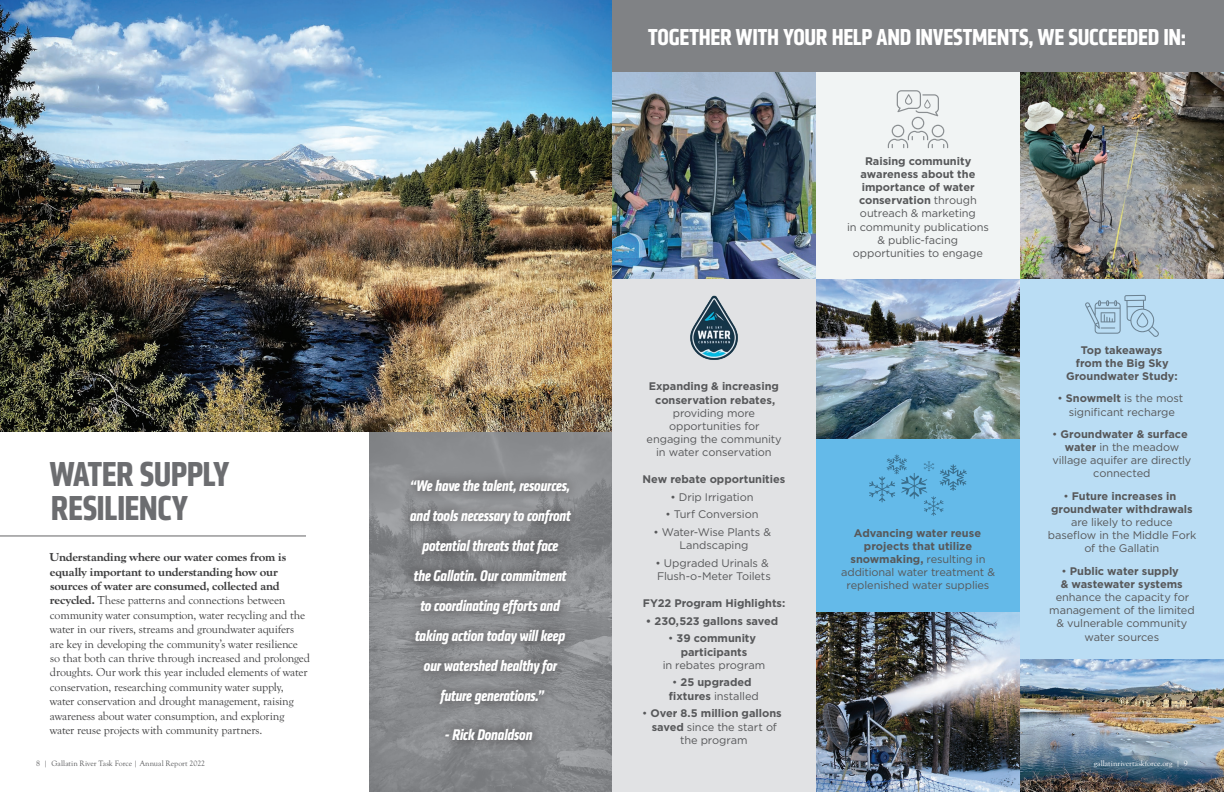
<style>
.page{position:relative;width:1224px;height:792px;background:#fff}
.page>*{position:absolute;margin:0;border:0;box-sizing:border-box;transform-origin:0 0}
.t1{font:700 36px/34px "Klavika Condensed";letter-spacing:-.02em;color:#6c6d70}
.t2{font:700 24px "Klavika Condensed";letter-spacing:-.015em;color:#fff}
.t3{font:italic 700 16px/30px "Klavika Condensed";letter-spacing:-.01em;color:#fff;text-align:center}
.t4{font:12px/14.4px "Goudy Old Sty";letter-spacing:-.015em;color:#3e3e3f}
.t5{font:11px/13.2px "Gotham";letter-spacing:-.01em;color:#57585a;text-align:center}
.t6{font:700 11px/13.2px "Gotham";letter-spacing:-.005em;color:#57585a;text-align:center}
.t7{font:8px "Goudy Old Sty";letter-spacing:.005em;color:#57585a}
.t8{font:8px "Goudy Old Sty";letter-spacing:.005em;color:#fff}
.s1{font-weight:700;font-stretch:expanded}
.s2{font-weight:400}
.s3{font-weight:700}
</style>
<div class="page">
<div style="left:612px;top:0;width:612px;height:792px;background:#e1e2e4"></div>
<div style="left:1020px;top:279px;width:204px;height:394px;background:#baddf4"></div>
<div style="left:816px;top:0;width:204px;height:279px;background:#f1f4f4"></div>
<img style="left:1020px;top:660px;width:204px;height:132px">
<div style="left:816px;top:432px;width:204px;height:180px;background:#64bae9"></div>
<svg style="left:369px;top:432px;width:243px;height:360px;background:#888a8d"></svg>
<img style="left:0;top:0;width:612px;height:432px">
<div style="left:398px;top:468px;width:184px;height:285px;background:#231f20;opacity:.75"></div>
<img style="left:816px;top:279px;width:204px;height:160px">
<img style="left:612px;top:72px;width:204px;height:207px">
<img style="left:816px;top:612px;width:204px;height:180px">
<hr style="left:0;top:536px;width:306px;height:1px;background:#636366">
<img style="left:1020px;top:72px;width:204px;height:207px">
<img style="left:690px;top:295px;width:48px;height:65px">
<svg style="left:869px;top:455px;width:98px;height:61px"></svg>
<svg style="left:888px;top:90px;width:60px;height:58px"></svg>
<svg style="left:1085px;top:295px;width:74px;height:42px"></svg>
<div style="left:612px;top:0;width:612px;height:72px;background:#808285"></div>
<h1 class="t1" style="left:50px;top:457px;width:181px">WATER SUPPLY<br>RESILIENCY</h1>
<p class="t4" style="left:50px;top:550px;width:262px"><span class="s1">Understanding where our water comes from is equally important to understanding how our sources of water are consumed, collected and recycled.</span> These patterns and connections between community water consumption, water recycling and the water in our rivers, streams and groundwater aquifers are key in developing the community’s water resilience so that both can thrive through increased and prolonged droughts. Our work this year included elements of water conservation, researching community water supply, water conservation and drought management, raising awareness about water consumption, and exploring water reuse projects with community partners.</p>
<p class="t7" style="left:36px;top:759px;width:171px">8 | Gallatin River Task Force | Annual Report 2022</p>
<h3 class="t3" style="left:410px;top:471px;width:162px">“We have the talent, resources, and tools necessary to confront potential threats that face<br>the Gallatin. Our commitment to coordinating efforts and taking action today will keep our watershed healthy for future generations.”</h3>
<h3 class="t3" style="left:445px;top:720px;width:89px">- Rick Donaldson</h3>
<h2 class="t2" style="left:648px;top:21px;width:540px">TOGETHER WITH YOUR HELP AND INVESTMENTS, WE SUCCEEDED IN:</h2>
<p class="t6" style="left:649px;top:380px;width:132px">Expanding &amp; increasing conservation rebates,</p>
<p class="t5" style="left:647px;top:406px;width:137px">providing more opportunities for engaging the community in water conservation</p>
<p class="t6" style="left:643px;top:473px;width:144px">New rebate opportunities</p>
<p class="t5" style="left:670px;top:490px;width:84px">• Drip Irrigation</p>
<p class="t5" style="left:665px;top:508px;width:95px">• Turf Conversion</p>
<p class="t5" style="left:653px;top:525px;width:119px">• Water-Wise Plants &amp;<br>Landscaping</p>
<p class="t5" style="left:656px;top:556px;width:117px;text-align:left">• Upgraded Urinals &amp;<br>Flush-o-Meter Toilets</p>
<p class="t6" style="left:643px;top:596px;width:144px">FY22 Program Highlights:</p>
<p class="t6" style="left:646px;top:614px;width:134px">• 230,523 gallons saved</p>
<p class="t6" style="left:668px;top:632px;width:89px"><span class="s2">•</span> 39 community participants</p>
<p class="t5" style="left:663px;top:658px;width:104px">in rebates program</p>
<p class="t6" style="left:669px;top:676px;width:91px"><span class="s2">•</span> 25 upgraded fixtures <span class="s2">installed</span></p>
<p class="t5" style="left:642px;top:707px;width:141px">• <span class="s3">Over 8.5 million gallons saved</span> since the start of the program</p>
<p class="t5" style="left:847px;top:154px;width:143px"><span class="s3">Raising community awareness about the importance of water conservation</span> through outreach &amp; marketing<br>in community publications &amp; public-facing opportunities to engage</p>
<p class="t5" style="left:841px;top:526px;width:155px"><span class="s3">Advancing water reuse projects that utilize snowmaking,</span> resulting in additional water treatment &amp; replenished water supplies</p>
<p class="t6" style="left:1066px;top:343px;width:113px">Top takeaways<br>from the Big Sky<br>Groundwater Study:</p>
<p class="t5" style="left:1057px;top:392px;width:127px">• <span class="s3">Snowmelt</span> is the most significant recharge</p>
<p class="t5" style="left:1052px;top:427px;width:141px">• <span class="s3">Groundwater &amp; surface water</span> in the meadow village aquifer are directly connected</p>
<p class="t6" style="left:1051px;top:489px;width:143px"><span class="s2">•</span> Future increases in groundwater withdrawals</p>
<p class="t5" style="left:1048px;top:515px;width:150px">are likely to reduce baseflow in the Middle Fork of the Gallatin</p>
<p class="t6" style="left:1061px;top:564px;width:123px;text-align:left"><span class="s2">•</span> Public water supply &amp; wastewater systems</p>
<p class="t5" style="left:1049px;top:590px;width:147px">enhance the capacity for management of the limited &amp; vulnerable community water sources</p>
<p class="t8" style="left:1094px;top:759px;width:96px">gallatinrivertaskforce.org | 9</p>
</div>
